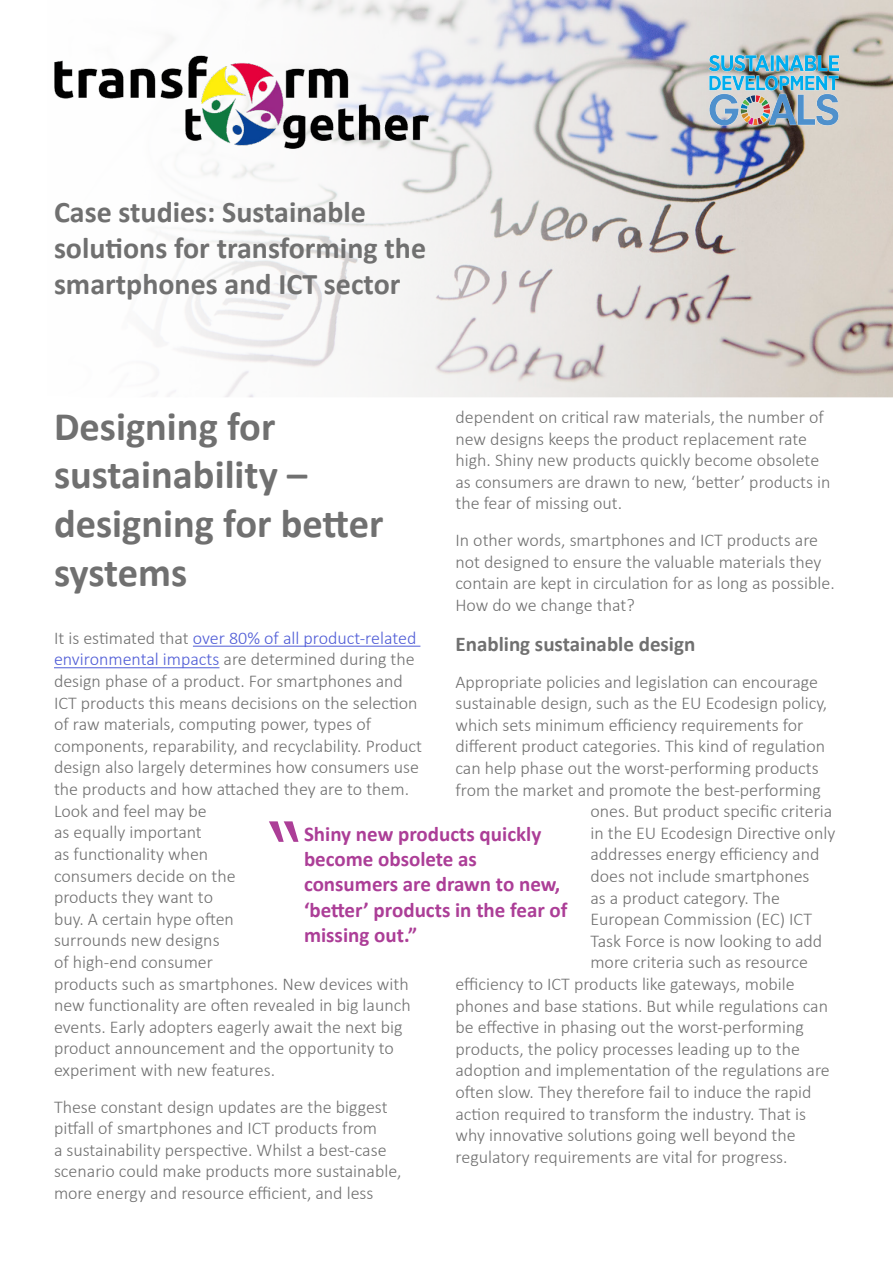
<style>
.page{position:relative;width:893px;height:1263px;background:#fff}
.page>*{position:absolute;margin:0;border:0;box-sizing:border-box;transform-origin:0 0}
.t1{font:75px "Verdana";color:#ac3e97}
.t2{font:700 40.5px/48.6px "Calibri";color:#707070}
.t3{font:700 30px/36px "Calibri";color:#707070}
.t4{font:700 21px/25.2px "Calibri";color:#ac3e97}
.t5{font:700 21px "Calibri";color:#707070}
.t6{font:300 18px/21.6px "Calibri";color:#707070}
.s1{color:#4f5cd6}
</style>
<div class="page">
<img style="left:156px;top:0;width:737px;height:397px">
<hr style="left:193px;top:646px;width:227px;height:1px;background:#4f5cd6">
<hr style="left:54px;top:667px;width:165px;height:1px;background:#4f5cd6">
<img style="left:54px;top:54px;width:378px;height:101px">
<img style="left:704px;top:42px;width:141px;height:99px">
<h3 class="t3" style="left:54px;top:193px;width:374px">Case studies: Sustainable solutions for transforming the smartphones and ICT sector</h3>
<p class="t6" style="left:455px;top:406px;width:377px">dependent on critical raw materials, the number of new designs keeps the product replacement rate high. Shiny new products quickly become obsolete as consumers are drawn to new, ‘better’ products in the fear of missing out.</p>
<p class="t6" style="left:455px;top:529px;width:381px">In other words, smartphones and ICT products are not designed to ensure the valuable materials they contain are kept in circulation for as long as possible.<br>How do we change that?</p>
<p class="t5" style="left:455px;top:629px;width:241px">Enabling sustainable design</p>
<p class="t6" style="left:455px;top:671px;width:364px">Appropriate policies and legislation can encourage</p>
<p class="t6" style="left:455px;top:692px;width:373px">sustainable design, such as the EU Ecodesign policy,</p>
<p class="t6" style="left:455px;top:714px;width:349px">which sets minimum efficiency requirements for</p>
<p class="t6" style="left:455px;top:735px;width:371px">different product categories. This kind of regulation</p>
<p class="t6" style="left:455px;top:757px;width:365px">can help phase out the worst-performing products</p>
<p class="t6" style="left:455px;top:779px;width:367px">from the market and promote the best-performing</p>
<p class="t6" style="left:590px;top:800px;width:243px">ones. But product specific criteria</p>
<p class="t6" style="left:590px;top:822px;width:246px">in the EU Ecodesign Directive only</p>
<p class="t6" style="left:590px;top:843px;width:231px">addresses energy efficiency and</p>
<p class="t6" style="left:590px;top:865px;width:221px">does not include smartphones</p>
<p class="t6" style="left:590px;top:887px;width:191px">as a product category. The</p>
<p class="t6" style="left:590px;top:908px;width:223px">European Commission (EC) ICT</p>
<p class="t6" style="left:590px;top:930px;width:233px">Task Force is now looking to add</p>
<p class="t6" style="left:590px;top:951px;width:219px">more criteria such as resource</p>
<p class="t6" style="left:455px;top:973px;width:341px">efficiency to ICT products like gateways, mobile</p>
<p class="t6" style="left:455px;top:995px;width:374px">phones and base stations. But while regulations can</p>
<p class="t6" style="left:455px;top:1016px;width:350px">be effective in phasing out the worst-performing</p>
<p class="t6" style="left:455px;top:1038px;width:346px">products, the policy processes leading up to the</p>
<p class="t6" style="left:455px;top:1059px;width:376px">adoption and implementation of the regulations are</p>
<p class="t6" style="left:455px;top:1081px;width:357px">often slow. They therefore fail to induce the rapid</p>
<p class="t6" style="left:455px;top:1103px;width:352px">action required to transform the industry. That is</p>
<p class="t6" style="left:455px;top:1124px;width:342px">why innovative solutions going well beyond the</p>
<p class="t6" style="left:455px;top:1146px;width:334px">regulatory requirements are vital for progress.</p>
<h2 class="t2" style="left:54px;top:402px;width:331px">Designing for sustainability – designing for better systems</h2>
<p class="t6" style="left:54px;top:627px;width:370px">It is estimated that <span class="s1">over 80% of all product-related environmental impacts</span> are determined during the design phase of a product. For smartphones and ICT products this means decisions on the selection of raw materials, computing power, types of components, reparability, and recyclability. Product design also largely determines how consumers use the products and how attached they are to them.<br>Look and feel may be<br>as equally important<br>as functionality when<br>consumers decide on the<br>products they want to<br>buy. A certain hype often<br>surrounds new designs<br>of high-end consumer<br>products such as smartphones. New devices with new functionality are often revealed in big launch events. Early adopters eagerly await the next big product announcement and the opportunity to experiment with new features.</p>
<p class="t6" style="left:54px;top:1095px;width:349px">These constant design updates are the biggest pitfall of smartphones and ICT products from<br>a sustainability perspective. Whilst a best-case scenario could make products more sustainable, more energy and resource efficient, and less</p>
<h1 class="t1" style="left:270px;top:799px;width:36px">“</h1>
<p class="t4" style="left:304px;top:821px;width:265px">Shiny new products quickly become obsolete as consumers are drawn to new, ‘better’ products in the fear of missing out.”</p>
</div>
